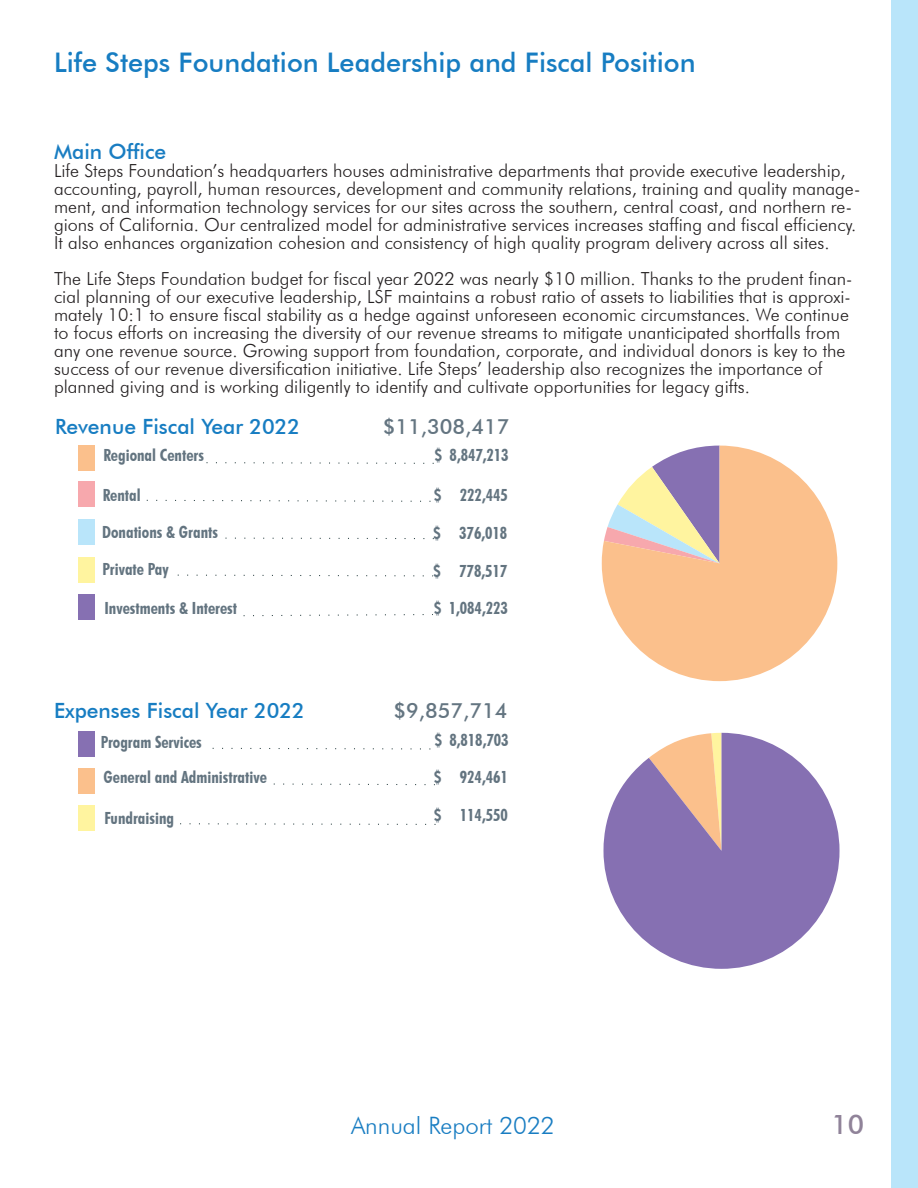
<style>
.page{position:relative;width:918px;height:1188px;background:#fff}
.page>*{position:absolute;margin:0;border:0;box-sizing:border-box;transform-origin:0 0}
.t1{font:500 27px "Futura BT";color:#177dc2}
.t2{font:500 27px "Futura BT";color:#908399}
.t3{font:300 24px "Futura BT";color:#197dc2}
.t4{font:500 21px "Futura BT";color:#177dc2}
.t5{font:500 21px "Futura BT";color:#647581}
.t6{font:500 21px "Futura BT";color:#197dc2}
.t7{font:300 18px/18px "Futura BT";color:#231f20}
.t8{font:700 condensed 16.8px "Futura BT";color:#637480}
</style>
<div class="page">
<div style="left:891px;top:0;width:27px;height:1188px;background:#b9e5fa"></div>
<div style="left:78px;top:594px;width:17px;height:26px;background:#8670b2"></div>
<div style="left:78px;top:557px;width:17px;height:25px;background:#fff49f"></div>
<div style="left:78px;top:520px;width:17px;height:25px;background:#b9e5fa"></div>
<div style="left:78px;top:481px;width:17px;height:25px;background:#f7a8ad"></div>
<div style="left:78px;top:445px;width:17px;height:26px;background:#fbc08c"></div>
<svg style="left:602px;top:446px;width:235px;height:235px;fill:#fbc08c"></svg>
<div style="left:78px;top:805px;width:17px;height:26px;background:#fff49f"></div>
<div style="left:78px;top:769px;width:17px;height:25px;background:#fbc08c"></div>
<div style="left:78px;top:731px;width:17px;height:26px;background:#8670b2"></div>
<svg style="left:604px;top:733px;width:236px;height:236px;fill:#8670b2"></svg>
<svg style="left:206px;top:462px;width:228px;height:2px"></svg>
<svg style="left:146px;top:499px;width:285px;height:3px"></svg>
<svg style="left:177px;top:574px;width:256px;height:3px"></svg>
<svg style="left:212px;top:747px;width:219px;height:3px"></svg>
<svg style="left:273px;top:783px;width:162px;height:3px"></svg>
<svg style="left:180px;top:823px;width:256px;height:2px"></svg>
<svg style="left:243px;top:614px;width:190px;height:3px"></svg>
<svg style="left:225px;top:537px;width:209px;height:3px"></svg>
<p class="t1" style="left:54px;top:46px;width:643px">Life Steps Foundation Leadership and Fiscal Position</p>
<p class="t6" style="left:54px;top:139px;width:114px">Main Office</p>
<p class="t7" style="left:54px;top:162px;width:808px">Life Steps Foundation’s headquarters houses administrative departments that provide executive leadership, accounting, payroll, human resources, development and community relations, training and quality manage&shy;ment, and information technology services for our sites across the southern, central coast, and northern re&shy;gions of California. Our centralized model for administrative services increases staffing and fiscal efficiency.<br>It also enhances organization cohesion and consistency of high quality program delivery across all sites.</p>
<p class="t7" style="left:54px;top:270px;width:800px">The Life Steps Foundation budget for fiscal year 2022 was nearly $10 million. Thanks to the prudent finan&shy;cial planning of our executive leadership, LSF maintains a robust ratio of assets to liabilities that is approxi&shy;mately 10:1 to ensure fiscal stability as a hedge against unforeseen economic circumstances. We continue to focus efforts on increasing the diversity of our revenue streams to mitigate unanticipated shortfalls from any one revenue source. Growing support from foundation, corporate, and individual donors is key to the success of our revenue diversification initiative. Life Steps’ leadership also recognizes the importance of planned giving and is working diligently to identify and cultivate opportunities for legacy gifts.</p>
<p class="t4" style="left:55px;top:414px;width:247px">Revenue Fiscal Year 2022</p>
<p class="t5" style="left:383px;top:414px;width:128px">$11,308,417</p>
<p class="t8" style="left:104px;top:445px;width:102px">Regional Centers</p>
<p class="t8" style="left:103px;top:485px;width:39px">Rental</p>
<p class="t8" style="left:102px;top:522px;width:117px">Donations &amp; Grants</p>
<p class="t8" style="left:103px;top:559px;width:67px">Private Pay</p>
<p class="t8" style="left:104px;top:598px;width:134px">Investments &amp; Interest</p>
<p class="t8" style="left:435px;top:445px;width:75px">$ 8,847,213</p>
<p class="t8" style="left:434px;top:485px;width:75px">$ 222,445</p>
<p class="t8" style="left:433px;top:523px;width:75px">$ 376,018</p>
<p class="t8" style="left:433px;top:560px;width:75px">$ 778,517</p>
<p class="t8" style="left:434px;top:598px;width:75px">$ 1,084,223</p>
<p class="t4" style="left:54px;top:698px;width:252px">Expenses Fiscal Year 2022</p>
<p class="t5" style="left:393px;top:698px;width:116px">$9,857,714</p>
<p class="t8" style="left:101px;top:732px;width:103px">Program Services</p>
<p class="t8" style="left:104px;top:767px;width:165px">General and Administrative</p>
<p class="t8" style="left:104px;top:808px;width:71px">Fundraising</p>
<p class="t8" style="left:435px;top:730px;width:75px">$ 8,818,703</p>
<p class="t8" style="left:434px;top:767px;width:75px">$ 924,461</p>
<p class="t8" style="left:434px;top:805px;width:75px">$ 114,550</p>
<p class="t3" style="left:351px;top:1111px;width:205px">Annual Report 2022</p>
<p class="t2" style="left:832px;top:1108px;width:34px">10</p>
</div>
